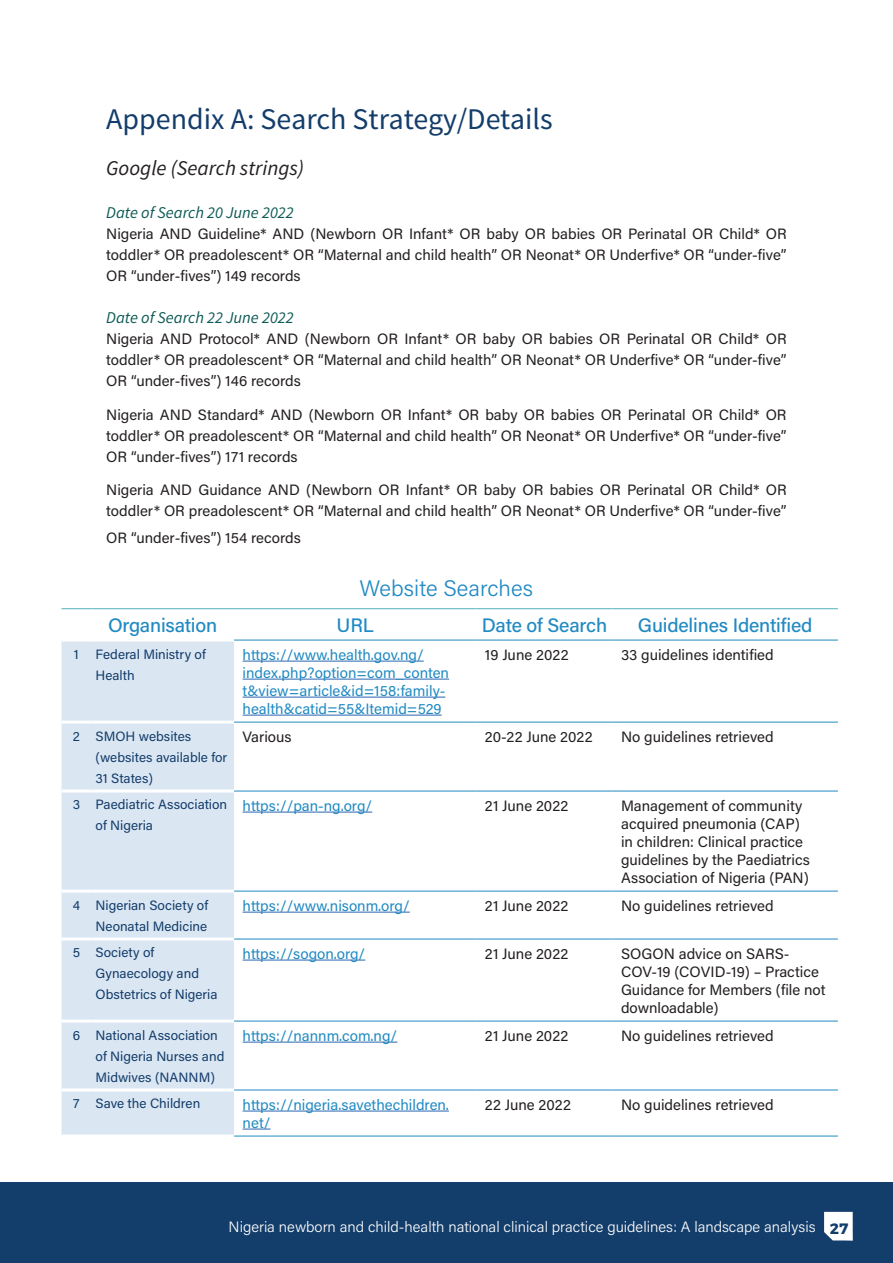
<style>
.page{position:relative;width:893px;height:1263px;background:#fff}
.page>*{position:absolute;margin:0;border:0;box-sizing:border-box;transform-origin:0 0}
.Heading_2{font:30px "Source Sans Pro";color:#133d6a}
.Figure_heading{font:300 22.5px "Acumin Pro";color:#218ac3}
.Heading_3{font:italic 21px "Source Sans Pro";color:#231f20}
.Table_Head_Teal{font:500 19.5px "Acumin Pro";letter-spacing:-.01em;color:#218ac3}
.Heading_4{font:italic 16.5px "Source Sans Pro";color:#0d5a56}
.Body_Text{font:15px/21px "Acumin Pro";color:#231f20;text-align:justify}
.Table_Text{font:15px/18px "Acumin Pro";color:#231f20}
.Table_Text-2{font:15px/18px "Acumin Pro";color:#218ac3}
.t1{font:300 15px "Acumin Pro";color:#fff}
.Table_Text_dark_blue{font:13.5px/21px "Acumin Pro";color:#133d6a}
.s1{font-family:"Montserrat";font-weight:700;color:#133d6a}
</style>
<div class="page">
<div style="left:62px;top:641px;width:172px;height:493px;background:#dbe6f3"></div>
<svg style="left:234px;top:660px;width:604px;height:476px"></svg>
<hr style="left:62px;top:721px;width:29px;height:3px;background:#fff">
<hr style="left:91px;top:721px;width:143px;height:3px;background:#fff">
<hr style="left:62px;top:789px;width:29px;height:3px;background:#fff">
<hr style="left:91px;top:789px;width:143px;height:3px;background:#fff">
<hr style="left:62px;top:889px;width:29px;height:3px;background:#fff">
<hr style="left:91px;top:889px;width:143px;height:3px;background:#fff">
<hr style="left:62px;top:937px;width:29px;height:3px;background:#fff">
<hr style="left:91px;top:937px;width:143px;height:3px;background:#fff">
<hr style="left:62px;top:1019px;width:29px;height:3px;background:#fff">
<hr style="left:91px;top:1019px;width:143px;height:3px;background:#fff">
<hr style="left:62px;top:1088px;width:29px;height:3px;background:#fff">
<hr style="left:91px;top:1088px;width:143px;height:3px;background:#fff">
<hr style="left:234px;top:722px;width:242px;height:1px;background:#218ac3">
<hr style="left:476px;top:722px;width:137px;height:1px;background:#218ac3">
<hr style="left:613px;top:722px;width:225px;height:1px;background:#218ac3">
<hr style="left:234px;top:791px;width:242px;height:1px;background:#218ac3">
<hr style="left:476px;top:791px;width:137px;height:1px;background:#218ac3">
<hr style="left:613px;top:791px;width:225px;height:1px;background:#218ac3">
<hr style="left:234px;top:891px;width:242px;height:1px;background:#218ac3">
<hr style="left:476px;top:891px;width:137px;height:1px;background:#218ac3">
<hr style="left:613px;top:891px;width:225px;height:1px;background:#218ac3">
<hr style="left:234px;top:939px;width:242px;height:1px;background:#218ac3">
<hr style="left:476px;top:939px;width:137px;height:1px;background:#218ac3">
<hr style="left:613px;top:939px;width:225px;height:1px;background:#218ac3">
<hr style="left:234px;top:1021px;width:242px;height:1px;background:#218ac3">
<hr style="left:476px;top:1021px;width:137px;height:1px;background:#218ac3">
<hr style="left:613px;top:1021px;width:225px;height:1px;background:#218ac3">
<hr style="left:234px;top:1090px;width:242px;height:1px;background:#218ac3">
<hr style="left:476px;top:1090px;width:137px;height:1px;background:#218ac3">
<hr style="left:613px;top:1090px;width:225px;height:1px;background:#218ac3">
<hr style="left:234px;top:1136px;width:242px;height:1px;background:#218ac3">
<hr style="left:476px;top:1136px;width:137px;height:1px;background:#218ac3">
<hr style="left:613px;top:1136px;width:225px;height:1px;background:#218ac3">
<svg style="left:62px;top:608px;width:29px;height:1px"></svg>
<hr style="left:91px;top:608px;width:143px;height:1px;background:#52aebc">
<hr style="left:234px;top:608px;width:242px;height:1px;background:#52aebc">
<hr style="left:476px;top:608px;width:137px;height:1px;background:#52aebc">
<hr style="left:613px;top:608px;width:225px;height:1px;background:#52aebc">
<hr style="left:234px;top:640px;width:242px;height:1px;background:#218ac3">
<hr style="left:476px;top:640px;width:137px;height:1px;background:#218ac3">
<hr style="left:613px;top:640px;width:225px;height:1px;background:#218ac3">
<hr style="left:243px;top:661px;width:181px;height:1px;background:#2865b1">
<hr style="left:243px;top:679px;width:206px;height:1px;background:#2865b1">
<hr style="left:243px;top:697px;width:202px;height:1px;background:#2865b1">
<hr style="left:243px;top:715px;width:199px;height:1px;background:#2865b1">
<hr style="left:243px;top:812px;width:129px;height:1px;background:#2865b1">
<hr style="left:243px;top:912px;width:167px;height:1px;background:#2865b1">
<hr style="left:243px;top:960px;width:122px;height:1px;background:#2865b1">
<hr style="left:243px;top:1042px;width:154px;height:1px;background:#2865b1">
<hr style="left:243px;top:1111px;width:206px;height:1px;background:#2865b1">
<svg style="left:243px;top:1129px;width:28px;height:1px"></svg>
<div style="left:0;top:1182px;width:893px;height:81px;background:#133d6a"></div>
<svg style="left:824px;top:1212px;width:29px;height:29px"></svg>
<p class="Heading_2" style="left:106px;top:100px;width:448px">Appendix A: Search Strategy/Details</p>
<p class="Heading_3" style="left:106px;top:155px;width:199px">Google (Search strings)</p>
<p class="Heading_4" style="left:106px;top:202px;width:189px">Date of Search 20 June 2022</p>
<p class="Body_Text" style="left:106px;top:222px;width:682px">Nigeria AND Guideline* AND (Newborn OR Infant* OR baby OR babies OR Perinatal OR Child* OR toddler* OR preadolescent* OR “Maternal and child health” OR Neonat* OR Underfive* OR “under-five” OR “under-fives”) 149 records</p>
<p class="Heading_4" style="left:106px;top:307px;width:189px">Date of Search 22 June 2022</p>
<p class="Body_Text" style="left:106px;top:327px;width:682px">Nigeria AND Protocol* AND (Newborn OR Infant* OR baby OR babies OR Perinatal OR Child* OR toddler* OR preadolescent* OR “Maternal and child health” OR Neonat* OR Underfive* OR “under-five” OR “under-fives”) 146 records</p>
<p class="Body_Text" style="left:106px;top:403px;width:682px">Nigeria AND Standard* AND (Newborn OR Infant* OR baby OR babies OR Perinatal OR Child* OR toddler* OR preadolescent* OR “Maternal and child health” OR Neonat* OR Underfive* OR “under-five” OR “under-fives”) 171 records</p>
<p class="Body_Text" style="left:106px;top:479px;width:682px">Nigeria AND Guidance AND (Newborn OR Infant* OR baby OR babies OR Perinatal OR Child* OR toddler* OR preadolescent* OR “Maternal and child health” OR Neonat* OR Underfive* OR “under-five”</p>
<p class="Body_Text" style="left:106px;top:527px;width:196px">OR “under-fives”) 154 records</p>
<p class="Figure_heading" style="left:360px;top:572px;width:175px">Website Searches</p>
<p class="Table_Head_Teal" style="left:108px;top:611px;width:111px">Organisation</p>
<p class="Table_Head_Teal" style="left:337px;top:611px;width:39px">URL</p>
<p class="Table_Head_Teal" style="left:482px;top:611px;width:127px">Date of Search</p>
<p class="Table_Head_Teal" style="left:638px;top:611px;width:176px">Guidelines Identified</p>
<p class="Table_Text_dark_blue" style="left:74px;top:643px;width:6px">1</p>
<p class="Table_Text_dark_blue" style="left:96px;top:643px;width:112px">Federal Ministry of<br>Health</p>
<p class="Table_Text-2" style="left:243px;top:645px;width:208px">https://www.health.gov.ng/ index.php?option=com_conten t&amp;view=article&amp;id=158:family&shy;health&amp;catid=55&amp;Itemid=529</p>
<p class="Table_Text" style="left:485px;top:645px;width:85px">19 June 2022</p>
<p class="Table_Text" style="left:621px;top:645px;width:154px">33 guidelines identified</p>
<p class="Table_Text_dark_blue" style="left:73px;top:725px;width:9px">2</p>
<p class="Table_Text_dark_blue" style="left:96px;top:725px;width:133px">SMOH websites (websites available for<br>31 States)</p>
<p class="Table_Text" style="left:243px;top:727px;width:50px">Various</p>
<p class="Table_Text" style="left:485px;top:727px;width:109px">20-22 June 2022</p>
<p class="Table_Text" style="left:621px;top:727px;width:154px">No guidelines retrieved</p>
<p class="Table_Text_dark_blue" style="left:73px;top:794px;width:9px">3</p>
<p class="Table_Text_dark_blue" style="left:96px;top:794px;width:133px">Paediatric Association of Nigeria</p>
<p class="Table_Text-2" style="left:243px;top:796px;width:131px">https://pan-ng.org/</p>
<p class="Table_Text" style="left:485px;top:796px;width:85px">21 June 2022</p>
<p class="Table_Text" style="left:621px;top:796px;width:190px">Management of community acquired pneumonia (CAP) in children: Clinical practice guidelines by the Paediatrics<br>Association of Nigeria (PAN)</p>
<p class="Table_Text_dark_blue" style="left:73px;top:894px;width:9px">4</p>
<p class="Table_Text_dark_blue" style="left:96px;top:894px;width:114px">Nigerian Society of<br>Neonatal Medicine</p>
<p class="Table_Text-2" style="left:243px;top:896px;width:169px">https://www.nisonm.org/</p>
<p class="Table_Text" style="left:485px;top:896px;width:85px">21 June 2022</p>
<p class="Table_Text" style="left:621px;top:896px;width:154px">No guidelines retrieved</p>
<p class="Table_Text_dark_blue" style="left:73px;top:942px;width:9px">5</p>
<p class="Table_Text_dark_blue" style="left:96px;top:942px;width:123px">Society of<br>Gynaecology and<br>Obstetrics of Nigeria</p>
<p class="Table_Text-2" style="left:243px;top:944px;width:124px">https://sogon.org/</p>
<p class="Table_Text" style="left:485px;top:944px;width:85px">21 June 2022</p>
<p class="Table_Text" style="left:621px;top:944px;width:206px">SOGON advice on SARS-<br>COV-19 (COVID-19) – Practice<br>Guidance for Members (file not downloadable)</p>
<p class="Table_Text_dark_blue" style="left:73px;top:1024px;width:9px">6</p>
<p class="Table_Text_dark_blue" style="left:96px;top:1024px;width:130px">National Association of Nigeria Nurses and<br>Midwives (NANNM)</p>
<p class="Table_Text-2" style="left:243px;top:1026px;width:156px">https://nannm.com.ng/</p>
<p class="Table_Text" style="left:485px;top:1026px;width:85px">21 June 2022</p>
<p class="Table_Text" style="left:621px;top:1026px;width:154px">No guidelines retrieved</p>
<p class="Table_Text_dark_blue" style="left:73px;top:1093px;width:8px">7</p>
<p class="Table_Text_dark_blue" style="left:96px;top:1093px;width:106px">Save the Children</p>
<p class="Table_Text-2" style="left:243px;top:1095px;width:208px">https://nigeria.savethechildren. net/</p>
<p class="Table_Text" style="left:485px;top:1095px;width:87px">22 June 2022</p>
<p class="Table_Text" style="left:621px;top:1095px;width:154px">No guidelines retrieved</p>
<p class="t1" style="left:229px;top:1216px;width:621px">Nigeria newborn and child-health national clinical practice guidelines: A landscape analysis <span class="s1">27</span></p>
</div>
